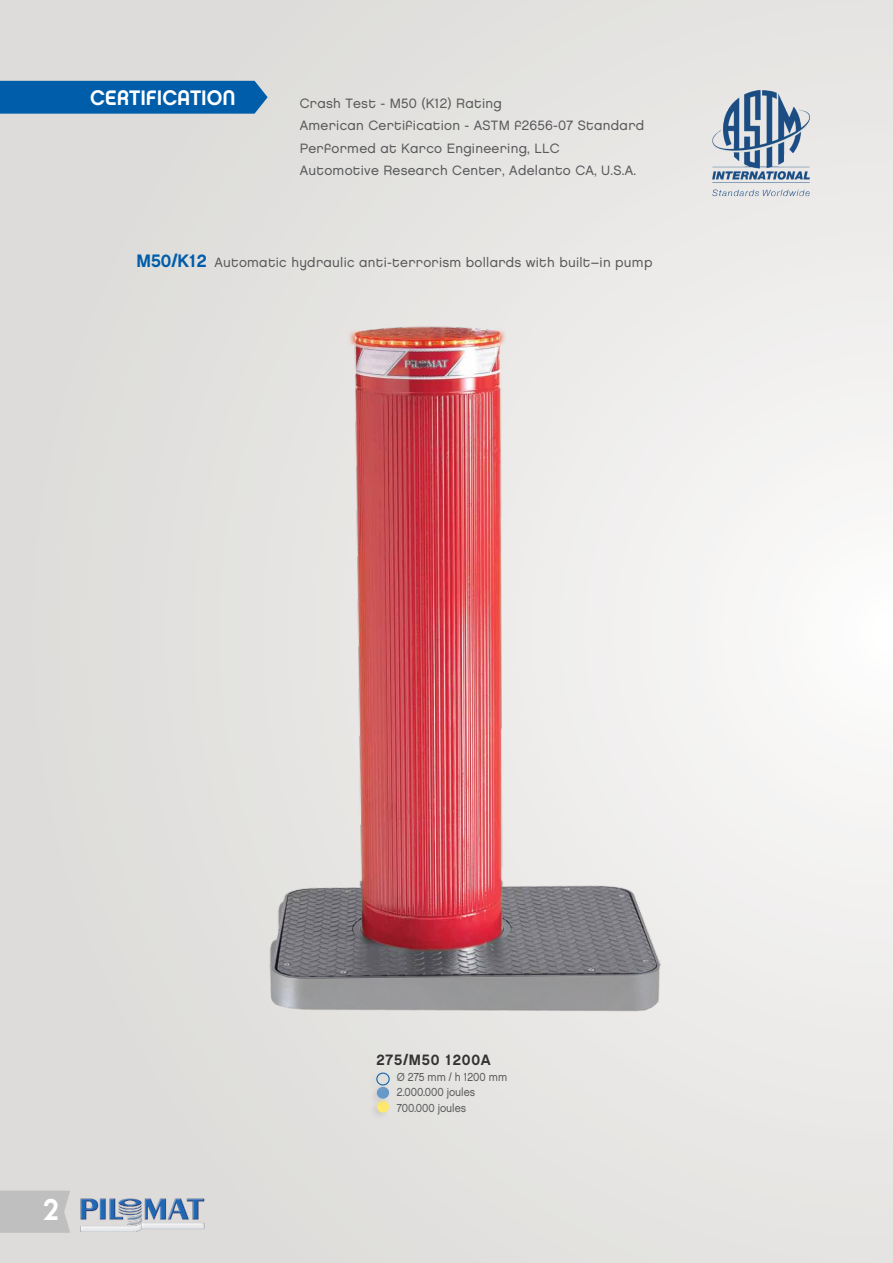
<style>
.page{position:relative;width:893px;height:1263px;background:#fff}
.page>*{position:absolute;margin:0;border:0;box-sizing:border-box;transform-origin:0 0}
.t1{font:30px "Chalet New York Nineteen Seventy";color:#fff;scale:.95 1}
.t2{font:21px "Chalet New York Nineteen Seventy";color:#fff}
.t3{font:15px "Chalet New York Nineteen Eighty";letter-spacing:.05em;color:#333132}
.t4{font:13.5px/22.5px "Chalet London Nineteen Eighty";letter-spacing:.02em;color:#58595b}
.t5{font:11.55px/15.6px "Chalet London Nineteen Eighty";color:#58595b;scale:.91 1}
.s1{font-family:"Chalet New York Nineteen Sixty";font-size:18px;color:#005daa}
</style>
<div class="page">
<div style="left:0;top:0;width:893px;height:1263px;background:linear-gradient(to right,#dbd9d7,#f0efee)"></div>
<div style="left:0;top:1190px;width:70px;height:43px;background:#bfbfbf"></div>
<img style="left:81px;top:1197px;width:127px;height:35px">
<div style="left:0;top:81px;width:268px;height:33px;background:#005daa"></div>
<div style="left:369px;top:1099px;width:21px;height:21px;background:#dfdddb"></div>
<div style="left:377px;top:1101px;width:12px;height:12px;background:#ffe86b;border-radius:50%"></div>
<div style="left:369px;top:1085px;width:22px;height:21px;background:#bfbfbf;opacity:.5"></div>
<div style="left:377px;top:1087px;width:12px;height:12px;background:#6799c8;border-radius:50%"></div>
<div style="left:369px;top:1071px;width:22px;height:22px;background:#bfbfbf;opacity:.5"></div>
<div style="left:376px;top:1072px;width:14px;height:13px;border:1px solid #005daa;border-radius:50%"></div>
<img style="left:251px;top:312px;width:422px;height:709px">
<img style="left:711px;top:89px;width:99px;height:107px">
<h2 class="t2" style="left:90px;top:85px;width:147px">CERTIFICATION</h2>
<p class="t4" style="left:300px;top:92px;width:346px">Crash Test - M50 (K12) Rating<br>American Certification - ASTM f2656-07 Standard Performed at Karco Engineering, LLC<br>Automotive Research Center, Adelanto CA, U.S.A.</p>
<p class="t4" style="left:136px;top:251px;width:518px"><span class="s1">M50/K12</span> Automatic hydraulic anti-terrorism bollards with built–in pump</p>
<h1 class="t1" style="left:43px;top:1192px;width:18px">2</h1>
<p class="t3" style="left:376px;top:1050px;width:116px">275/M50 1200A</p>
<p class="t5" style="left:397px;top:1069px;width:123px">Ø 275 mm / h 1200 mm</p>
<p class="t5" style="left:397px;top:1084px;width:88px">2.000.000 joules<br>700.000 joules</p>
</div>
